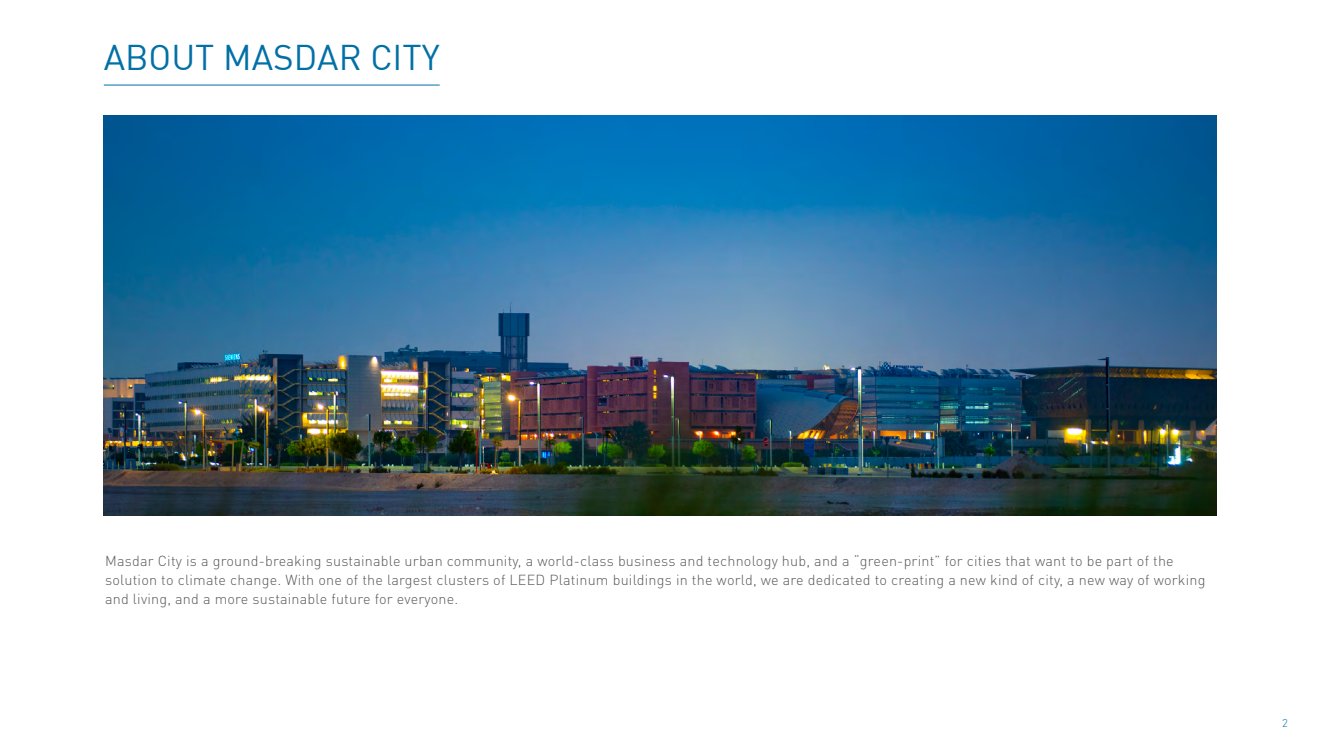
<style>
.page{position:relative;width:1323px;height:745px;background:#fff}
.page>*{position:absolute;margin:0;border:0;box-sizing:border-box;transform-origin:0 0}
.t1{font:35px "DIN";color:#0070a6}
.Body_Text{font:300 14.38px/18.8px "DIN Pro";letter-spacing:.015em;color:#58595b}
.t2{font:300 11.25px "DIN Pro";color:#0070a6}
</style>
<div class="page">
<img style="left:104px;top:115px;width:1112px;height:400px">
<hr style="left:104px;top:85px;width:336px;height:1px;background:#0070a6">
<p class="t1" style="left:104px;top:35px;width:337px">ABOUT MASDAR CITY</p>
<p class="Body_Text" style="left:105px;top:550px;width:1102px">Masdar City is a ground-breaking sustainable urban community, a world-class business and technology hub, and a “green-print” for cities that want to be part of the solution to climate change. With one of the largest clusters of LEED Platinum buildings in the world, we are dedicated to creating a new kind of city, a new way of working and living, and a more sustainable future for everyone.</p>
<p class="t2" style="left:1282px;top:713px;width:7px">2</p>
</div>
